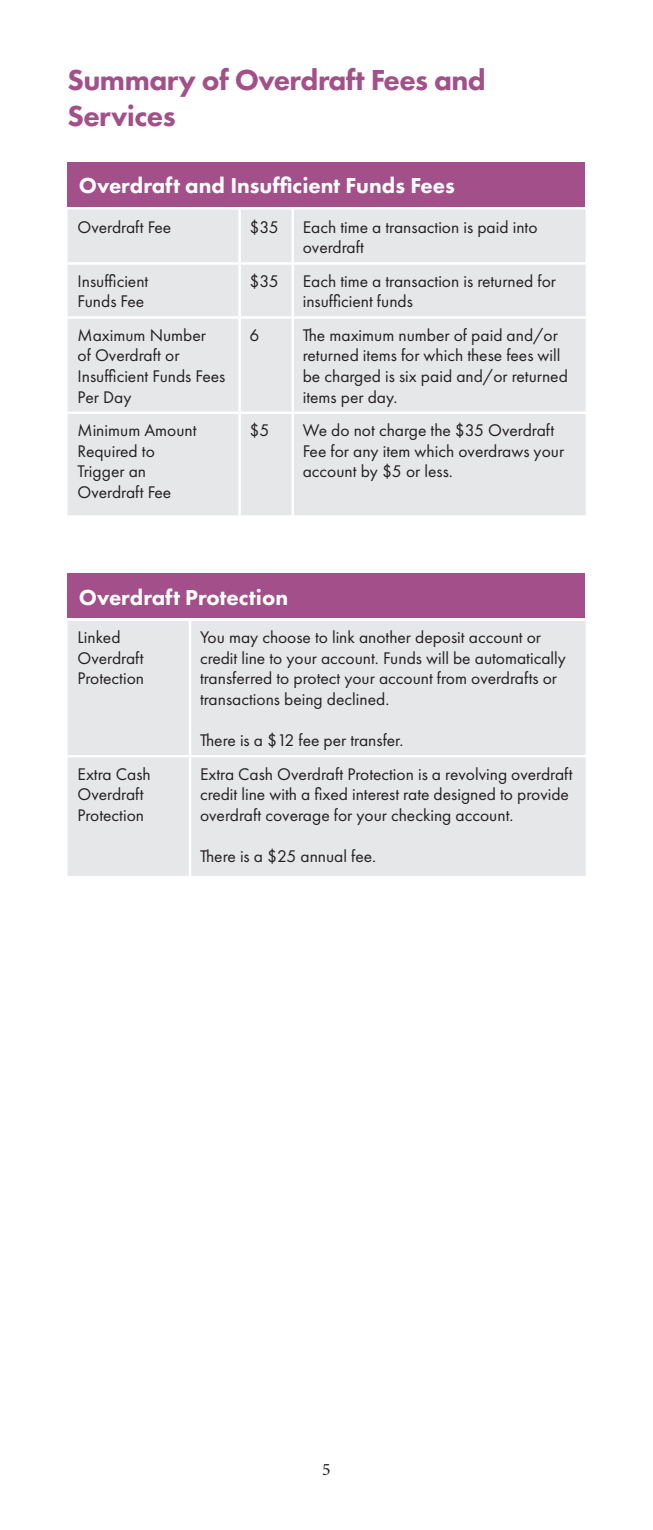
<style>
.page{position:relative;width:653px;height:1530px;background:#fff}
.page>*{position:absolute;margin:0;border:0;box-sizing:border-box;transform-origin:0 0}
.t1{font:800 30px/36px "Futura PT";letter-spacing:-.02em;color:#a3508a}
.t2{font:800 22.5px "Futura PT";color:#fff}
.t3{font:17.5px/20.5px "Futura PT";color:#231f20}
.t4{font:17.5px "Minion Pro";color:#231f20}
</style>
<div class="page">
<div style="left:68px;top:162px;width:517px;height:45px;background:#a3508a"></div>
<div style="left:68px;top:210px;width:517px;height:305px;background:#e6e7e9"></div>
<hr style="left:68px;top:262px;width:171px;height:3px;background:#fff">
<hr style="left:239px;top:262px;width:54px;height:3px;background:#fff">
<hr style="left:292px;top:262px;width:296px;height:3px;background:#fff">
<hr style="left:68px;top:316px;width:171px;height:3px;background:#fff">
<hr style="left:239px;top:316px;width:54px;height:3px;background:#fff">
<hr style="left:292px;top:316px;width:296px;height:3px;background:#fff">
<hr style="left:68px;top:411px;width:171px;height:3px;background:#fff">
<hr style="left:239px;top:411px;width:54px;height:3px;background:#fff">
<hr style="left:292px;top:411px;width:296px;height:3px;background:#fff">
<hr style="left:238px;top:210px;width:3px;height:52px;background:#fff">
<hr style="left:238px;top:265px;width:3px;height:51px;background:#fff">
<hr style="left:238px;top:319px;width:3px;height:92px;background:#fff">
<hr style="left:238px;top:414px;width:3px;height:101px;background:#fff">
<hr style="left:291px;top:210px;width:3px;height:52px;background:#fff">
<hr style="left:291px;top:265px;width:3px;height:51px;background:#fff">
<hr style="left:291px;top:319px;width:3px;height:92px;background:#fff">
<hr style="left:291px;top:414px;width:3px;height:101px;background:#fff">
<div style="left:68px;top:621px;width:517px;height:255px;background:#e6e7e9"></div>
<hr style="left:68px;top:755px;width:122px;height:2px;background:#fff">
<hr style="left:190px;top:755px;width:398px;height:2px;background:#fff">
<hr style="left:189px;top:621px;width:2px;height:134px;background:#fff">
<hr style="left:189px;top:757px;width:2px;height:119px;background:#fff">
<div style="left:68px;top:573px;width:517px;height:45px;background:#a3508a"></div>
<p class="t1" style="left:68px;top:62px;width:420px">Summary of Overdraft Fees and<br>Services</p>
<p class="t2" style="left:79px;top:172px;width:377px">Overdraft and Insufficient Funds Fees</p>
<p class="t3" style="left:78px;top:217px;width:95px">Overdraft Fee</p>
<p class="t3" style="left:249px;top:217px;width:31px">$35</p>
<p class="t3" style="left:302px;top:217px;width:236px">Each time a transaction is paid into overdraft</p>
<p class="t3" style="left:78px;top:271px;width:72px">Insufficient</p>
<p class="t3" style="left:78px;top:291px;width:68px">Funds Fee</p>
<p class="t3" style="left:249px;top:271px;width:31px">$35</p>
<p class="t3" style="left:302px;top:271px;width:255px">Each time a transaction is returned for insufficient funds</p>
<p class="t3" style="left:78px;top:325px;width:130px">Maximum Number</p>
<p class="t3" style="left:78px;top:345px;width:103px">of Overdraft or</p>
<p class="t3" style="left:78px;top:366px;width:149px">Insufficient Funds Fees<br>Per Day</p>
<p class="t3" style="left:78px;top:420px;width:120px">Minimum Amount<br>Required to</p>
<p class="t3" style="left:78px;top:461px;width:70px">Trigger an</p>
<p class="t3" style="left:78px;top:482px;width:95px">Overdraft Fee</p>
<p class="t3" style="left:249px;top:325px;width:11px">6</p>
<p class="t3" style="left:302px;top:325px;width:267px">The maximum number of paid and/or returned items for which these fees will be charged is six paid and/or returned items per day.</p>
<p class="t3" style="left:249px;top:420px;width:21px">$5</p>
<p class="t3" style="left:302px;top:420px;width:263px">We do not charge the $35 Overdraft<br>Fee for any item which overdraws your account by $5 or less.</p>
<p class="t2" style="left:79px;top:583px;width:211px">Overdraft Protection</p>
<p class="t3" style="left:78px;top:627px;width:68px">Linked<br>Overdraft<br>Protection</p>
<p class="t3" style="left:200px;top:627px;width:367px">You may choose to link another deposit account or credit line to your account. Funds will be automatically transferred to protect your account from overdrafts or transactions being declined.</p>
<p class="t3" style="left:200px;top:730px;width:205px">There is a $12 fee per transfer.</p>
<p class="t3" style="left:78px;top:763px;width:75px">Extra Cash<br>Overdraft<br>Protection</p>
<p class="t3" style="left:200px;top:763px;width:374px">Extra Cash Overdraft Protection is a revolving overdraft credit line with a fixed interest rate designed to provide overdraft coverage for your checking account.</p>
<p class="t3" style="left:200px;top:846px;width:178px">There is a $25 annual fee.</p>
<p class="t4" style="left:322px;top:1458px;width:10px">5</p>
</div>
